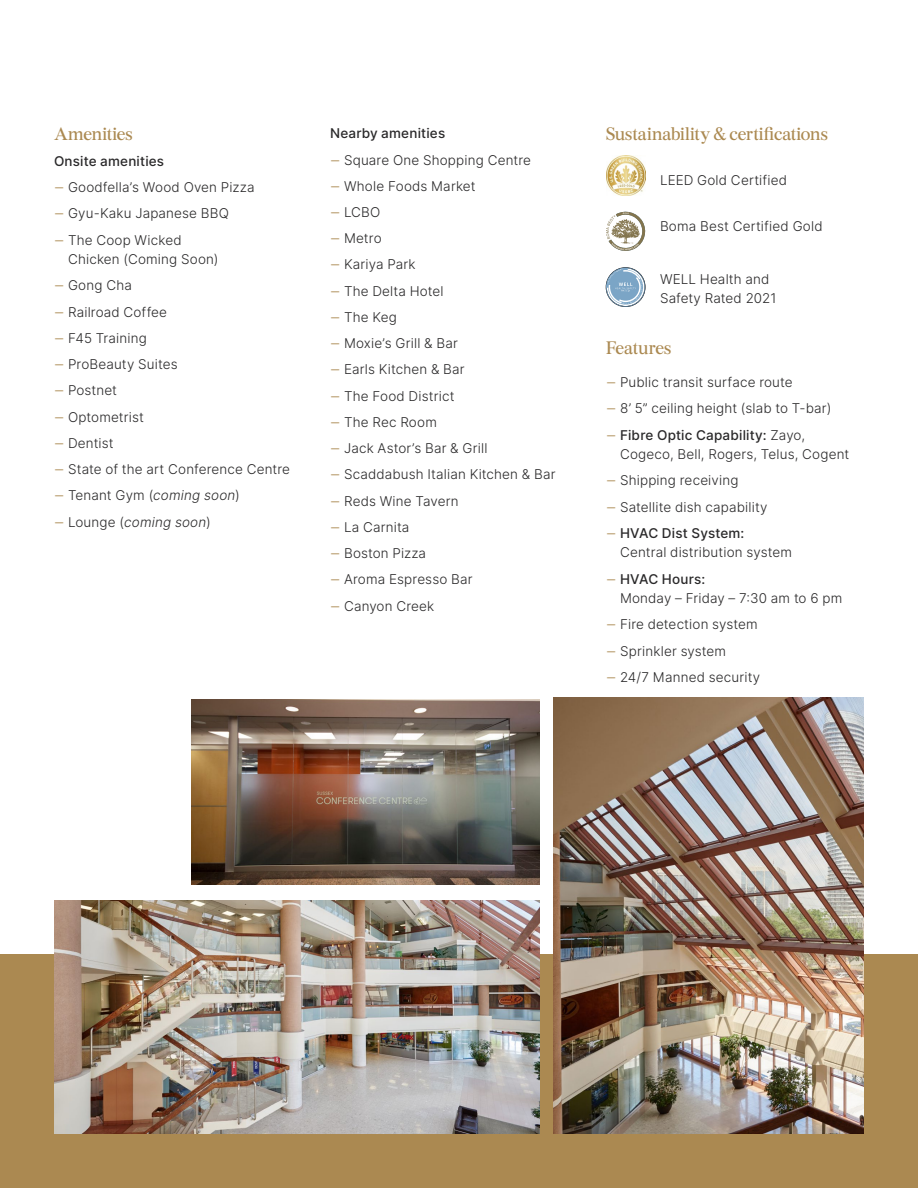
<style>
.page{position:relative;width:918px;height:1188px;background:#fff}
.page>*{position:absolute;margin:0;border:0;box-sizing:border-box;transform-origin:0 0}
.t1{font:18px "Burgess";color:#ab8951}
.t2{font:300 13.5px/19.5px "Inter";letter-spacing:.01em;color:#292829}
.t3{font:500 13.5px "Inter";letter-spacing:.015em;color:#292829}
.t4{font:italic 300 13.5px "Inter";letter-spacing:.01em;color:#292829}
.s1{font-family:"Gilroy";font-weight:400;color:#ab8951}
.s2{font-style:italic}
.s3{font-family:"Gilroy";font-weight:400;font-style:normal;color:#ab8951}
.s4{font-style:normal}
.s5{font-weight:500}
</style>
<div class="page">
<div style="left:0;top:955px;width:918px;height:233px;background:#ab8951"></div>
<svg style="left:606px;top:268px;width:39px;height:39px"></svg>
<svg style="left:606px;top:212px;width:39px;height:39px"></svg>
<img style="left:606px;top:156px;width:39px;height:39px">
<img style="left:54px;top:901px;width:486px;height:233px">
<img style="left:191px;top:700px;width:349px;height:185px">
<img style="left:554px;top:698px;width:310px;height:436px">
<h1 class="t1" style="left:54px;top:120px;width:80px">Amenities</h1>
<p class="t3" style="left:54px;top:151px;width:112px">Onsite amenities</p>
<p class="t2" style="left:54px;top:177px;width:202px"><span class="s1">—</span> Goodfella’s Wood Oven Pizza</p>
<p class="t2" style="left:54px;top:204px;width:176px"><span class="s1">—</span> Gyu-Kaku Japanese BBQ</p>
<p class="t2" style="left:68px;top:230px;width:152px;text-indent:-14px"><span class="s1">—</span> The Coop Wicked<br>Chicken (Coming Soon)</p>
<p class="t2" style="left:54px;top:276px;width:79px"><span class="s1">—</span> Gong Cha</p>
<p class="t2" style="left:54px;top:302px;width:115px"><span class="s1">—</span> Railroad Coffee</p>
<p class="t2" style="left:54px;top:328px;width:94px"><span class="s1">—</span> F45 Training</p>
<p class="t2" style="left:54px;top:354px;width:125px"><span class="s1">—</span> ProBeauty Suites</p>
<p class="t2" style="left:54px;top:381px;width:65px"><span class="s1">—</span> Postnet</p>
<p class="t2" style="left:54px;top:407px;width:92px"><span class="s1">—</span> Optometrist</p>
<p class="t2" style="left:54px;top:433px;width:61px"><span class="s1">—</span> Dentist</p>
<p class="t2" style="left:54px;top:459px;width:238px"><span class="s1">—</span> State of the art Conference Centre</p>
<p class="t2" style="left:54px;top:486px;width:187px"><span class="s1">—</span> Tenant Gym (<span class="s2">coming soon</span>)</p>
<p class="t4" style="left:54px;top:512px;width:158px"><span class="s3">—</span> <span class="s4">Lounge (</span>coming soon<span class="s4">)</span></p>
<p class="t3" style="left:330px;top:124px;width:117px">Nearby amenities</p>
<p class="t2" style="left:330px;top:150px;width:203px"><span class="s1">—</span> Square One Shopping Centre</p>
<p class="t2" style="left:330px;top:176px;width:147px"><span class="s1">—</span> Whole Foods Market</p>
<p class="t2" style="left:330px;top:202px;width:52px"><span class="s1">—</span> LCBO</p>
<p class="t2" style="left:330px;top:228px;width:53px"><span class="s1">—</span> Metro</p>
<p class="t2" style="left:330px;top:255px;width:87px"><span class="s1">—</span> Kariya Park</p>
<p class="t2" style="left:330px;top:281px;width:115px"><span class="s1">—</span> The Delta Hotel</p>
<p class="t2" style="left:330px;top:307px;width:68px"><span class="s1">—</span> The Keg</p>
<p class="t2" style="left:330px;top:333px;width:129px"><span class="s1">—</span> Moxie’s Grill &amp; Bar</p>
<p class="t2" style="left:330px;top:360px;width:136px"><span class="s1">—</span> Earls Kitchen &amp; Bar</p>
<p class="t2" style="left:330px;top:386px;width:126px"><span class="s1">—</span> The Food District</p>
<p class="t2" style="left:330px;top:412px;width:108px"><span class="s1">—</span> The Rec Room</p>
<p class="t2" style="left:330px;top:438px;width:159px"><span class="s1">—</span> Jack Astor’s Bar &amp; Grill</p>
<p class="t2" style="left:330px;top:465px;width:227px"><span class="s1">—</span> Scaddabush Italian Kitchen &amp; Bar</p>
<p class="t2" style="left:330px;top:491px;width:130px"><span class="s1">—</span> Reds Wine Tavern</p>
<p class="t2" style="left:330px;top:517px;width:81px"><span class="s1">—</span> La Carnita</p>
<p class="t2" style="left:330px;top:543px;width:98px"><span class="s1">—</span> Boston Pizza</p>
<p class="t2" style="left:330px;top:570px;width:144px"><span class="s1">—</span> Aroma Espresso Bar</p>
<p class="t2" style="left:330px;top:596px;width:106px"><span class="s1">—</span> Canyon Creek</p>
<h1 class="t1" style="left:606px;top:120px;width:224px">Sustainability &amp; certifications</h1>
<p class="t2" style="left:660px;top:171px;width:129px">LEED Gold Certified</p>
<p class="t2" style="left:660px;top:216px;width:164px">Boma Best Certified Gold</p>
<p class="t2" style="left:660px;top:269px;width:118px">WELL Health and<br>Safety Rated 2021</p>
<h1 class="t1" style="left:606px;top:334px;width:67px">Features</h1>
<p class="t2" style="left:606px;top:372px;width:188px"><span class="s1">—</span> Public transit surface route</p>
<p class="t2" style="left:606px;top:399px;width:227px"><span class="s1">—</span> 8’ 5” ceiling height (slab to T-bar)</p>
<p class="t2" style="left:620px;top:425px;width:231px;text-indent:-14px"><span class="s1">—</span> <span class="s5">Fibre Optic Capability:</span> Zayo,<br>Cogeco, Bell, Rogers, Telus, Cogent</p>
<p class="t2" style="left:606px;top:471px;width:134px"><span class="s1">—</span> Shipping receiving</p>
<p class="t2" style="left:606px;top:497px;width:163px"><span class="s1">—</span> Satellite dish capability</p>
<p class="t2" style="left:620px;top:523px;width:174px;text-indent:-14px"><span class="s1">—</span> <span class="s5">HVAC Dist System:<br></span>Central distribution system</p>
<p class="t2" style="left:620px;top:569px;width:224px;text-indent:-14px"><span class="s1">—</span> <span class="s5">HVAC Hours:<br></span>Monday – Friday – 7:30 am to 6 pm</p>
<p class="t2" style="left:606px;top:615px;width:153px"><span class="s1">—</span> Fire detection system</p>
<p class="t2" style="left:606px;top:641px;width:122px"><span class="s1">—</span> Sprinkler system</p>
<p class="t2" style="left:606px;top:667px;width:156px"><span class="s1">—</span> 24/7 Manned security</p>
</div>
